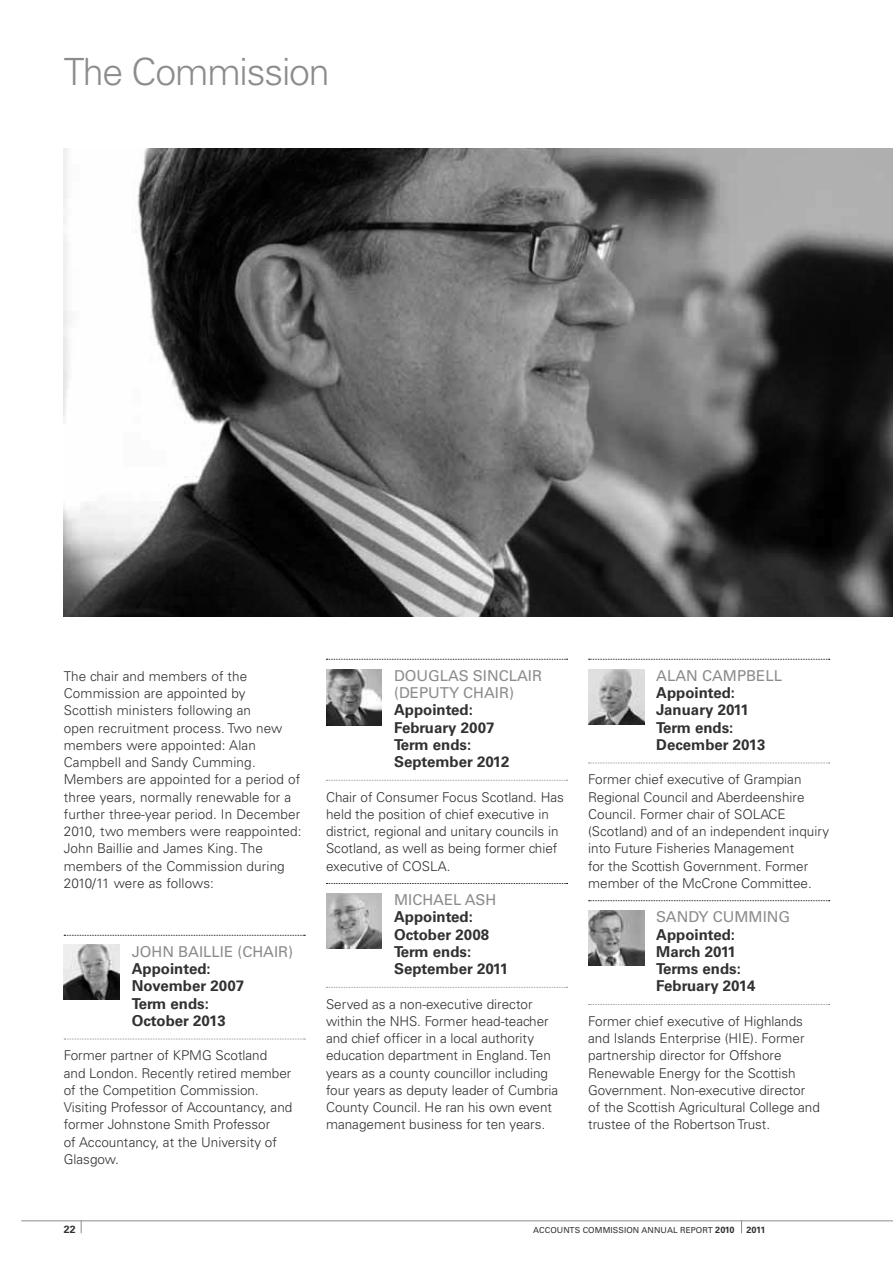
<style>
.page{position:relative;width:893px;height:1263px;background:#fff}
.page>*{position:absolute;margin:0;border:0;box-sizing:border-box;transform-origin:0 0}
.TOP_LARGE_HEAD{font:300 37.5px "Univers LT";letter-spacing:-.03em;color:#8c8c8c}
.JOB{font:700 15px/17.2px "Univers LT";color:#313131}
.NAMES{font:15px/17.2px "Univers LT";color:#8c8c8c}
.BODY{font:300 13.5px/17.2px "Univers LT";color:#313131}
.t1{font:700 10.5px "Univers LT";color:#313131}
.t2{font:700 9px "Univers LT";color:#313131}
.t3{font:8.25px "Univers LT";letter-spacing:.01em;color:#313131}
.s1{font-weight:700;font-size:9px}
</style>
<div class="page">
<hr style="left:21px;top:1220px;width:872px;height:1px;background:#8c8c8c">
<svg style="left:741px;top:1220px;width:1px;height:13px"></svg>
<svg style="left:81px;top:1220px;width:1px;height:13px"></svg>
<img style="left:64px;top:149px;width:829px;height:468px">
<svg style="left:64px;top:935px;width:241px;height:1px"></svg>
<svg style="left:64px;top:1039px;width:241px;height:1px"></svg>
<svg style="left:326px;top:659px;width:242px;height:1px"></svg>
<svg style="left:326px;top:780px;width:242px;height:1px"></svg>
<svg style="left:326px;top:883px;width:242px;height:1px"></svg>
<svg style="left:326px;top:987px;width:242px;height:1px"></svg>
<svg style="left:589px;top:659px;width:241px;height:1px"></svg>
<svg style="left:589px;top:763px;width:241px;height:1px"></svg>
<svg style="left:589px;top:900px;width:241px;height:1px"></svg>
<svg style="left:589px;top:1004px;width:241px;height:1px"></svg>
<img style="left:64px;top:944px;width:55px;height:56px">
<img style="left:326px;top:670px;width:55px;height:55px">
<img style="left:589px;top:670px;width:55px;height:55px">
<img style="left:589px;top:910px;width:55px;height:55px">
<img style="left:326px;top:893px;width:55px;height:56px">
<p class="TOP_LARGE_HEAD" style="left:64px;top:49px;width:267px">The Commission</p>
<p class="BODY" style="left:64px;top:667px;width:239px">The chair and members of the<br>Commission are appointed by<br>Scottish ministers following an<br>open recruitment process. Two new members were appointed: Alan<br>Campbell and Sandy Cumming.<br>Members are appointed for a period of three years, normally renewable for a further three-year period. In December<br>2010, two members were reappointed:<br>John Baillie and James King. The members of the Commission during<br>2010/11 were as follows:</p>
<p class="NAMES" style="left:132px;top:943px;width:163px">JOHN BAILLIE (CHAIR)</p>
<p class="JOB" style="left:132px;top:960px;width:114px">Appointed:<br>November 2007<br>Term ends:<br>October 2013</p>
<p class="BODY" style="left:64px;top:1047px;width:230px">Former partner of KPMG Scotland and London. Recently retired member of the Competition Commission.<br>Visiting Professor of Accountancy, and former Johnstone Smith Professor<br>of Accountancy, at the University of<br>Glasgow.</p>
<p class="NAMES" style="left:394px;top:667px;width:150px">DOUGLAS SINCLAIR (DEPUTY CHAIR)</p>
<p class="JOB" style="left:394px;top:701px;width:117px">Appointed:<br>February 2007<br>Term ends:<br>September 2012</p>
<p class="BODY" style="left:326px;top:788px;width:240px">Chair of Consumer Focus Scotland. Has held the position of chief executive in district, regional and unitary councils in Scotland, as well as being former chief executive of COSLA.</p>
<p class="NAMES" style="left:394px;top:891px;width:104px">MICHAEL ASH</p>
<p class="JOB" style="left:394px;top:908px;width:116px">Appointed:<br>October 2008<br>Term ends:<br>September 2011</p>
<p class="BODY" style="left:326px;top:995px;width:234px">Served as a non-executive director within the NHS. Former head-teacher and chief officer in a local authority education department in England. Ten years as a county councillor including four years as deputy leader of Cumbria County Council. He ran his own event management business for ten years.</p>
<p class="NAMES" style="left:656px;top:667px;width:127px">ALAN CAMPBELL</p>
<p class="JOB" style="left:656px;top:684px;width:111px">Appointed:<br>January 2011<br>Term ends:<br>December 2013</p>
<p class="BODY" style="left:588px;top:771px;width:242px">Former chief executive of Grampian Regional Council and Aberdeenshire Council. Former chair of SOLACE (Scotland) and of an independent inquiry into Future Fisheries Management<br>for the Scottish Government. Former member of the McCrone Committee.</p>
<p class="NAMES" style="left:656px;top:908px;width:135px">SANDY CUMMING</p>
<p class="JOB" style="left:656px;top:926px;width:101px">Appointed:<br>March 2011<br>Terms ends:<br>February 2014</p>
<p class="BODY" style="left:588px;top:1012px;width:233px">Former chief executive of Highlands and Islands Enterprise (HIE). Former partnership director for Offshore Renewable Energy for the Scottish Government. Non-executive director of the Scottish Agricultural College and trustee of the Robertson Trust.</p>
<p class="t1" style="left:64px;top:1223px;width:13px">22</p>
<p class="t3" style="left:533px;top:1225px;width:203px">ACCOUNTS COMMISSION ANNUAL REPORT <span class="s1">2010</span></p>
<p class="t2" style="left:746px;top:1225px;width:20px">2011</p>
</div>
